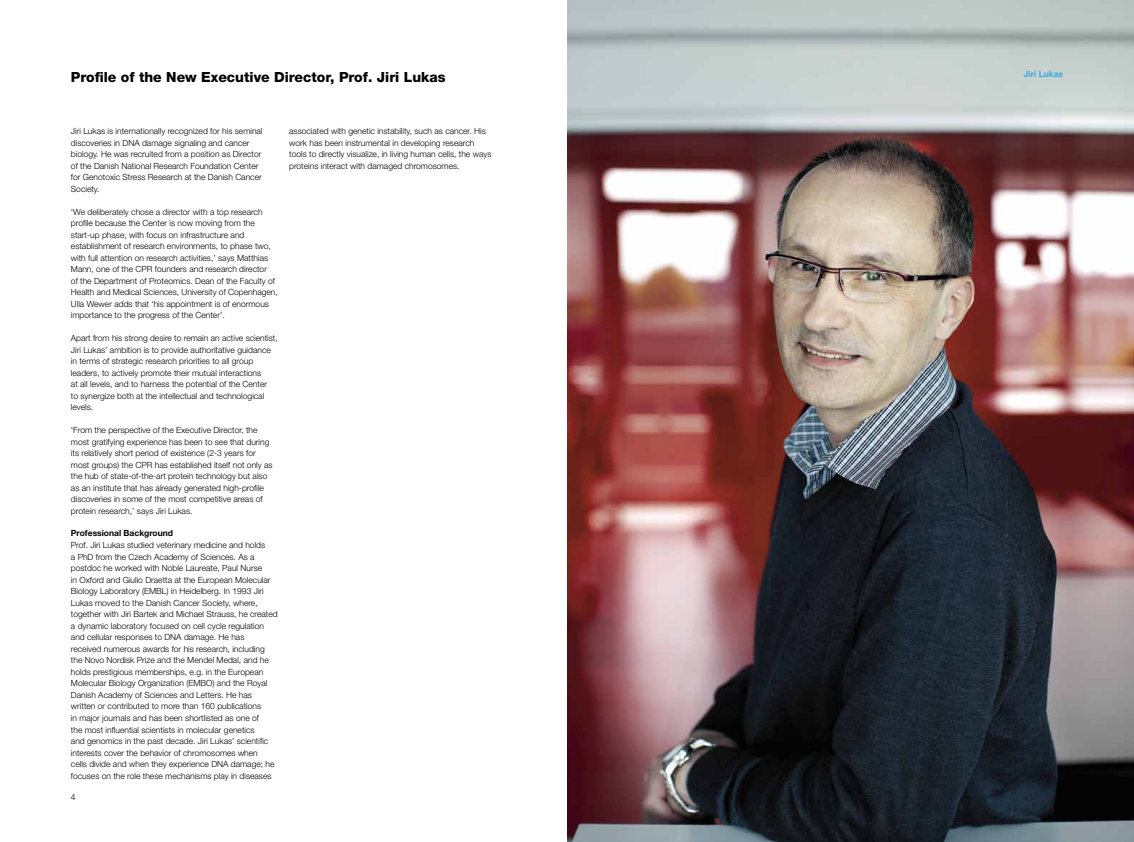
<style>
.page{position:relative;width:1134px;height:842px;background:#fff}
.page>*{position:absolute;margin:0;border:0;box-sizing:border-box;transform-origin:0 0}
.t1{font:800 14px "Helvetica Neue";color:#000}
.t2{font:300 8.5px/11.5px "Helvetica Neue";color:#000}
.t3{font:700 8.5px "Helvetica Neue";color:#000}
.t4{font:700 8.5px "Helvetica Neue";color:#36a7e9}
</style>
<div class="page">
<img style="left:567px;top:0;width:567px;height:842px">
<h1 class="t1" style="left:71px;top:68px;width:376px">Profile of the New Executive Director, Prof. Jiri Lukas</h1>
<p class="t2" style="left:71px;top:125px;width:193px">Jiri Lukas is internationally recognized for his seminal discoveries in DNA damage signaling and cancer biology. He was recruited from a position as Director of the Danish National Research Foundation Center for Genotoxic Stress Research at the Danish Cancer Society.</p>
<p class="t2" style="left:71px;top:206px;width:208px">‘We deliberately chose a director with a top research profile because the Center is now moving from the start-up phase, with focus on infrastructure and establishment of research environments, to phase two, with full attention on research activities,’ says Matthias Mann, one of the CPR founders and research director<br>of the Department of Proteomics. Dean of the Faculty of Health and Medical Sciences, University of Copenhagen, Ulla Wewer adds that ‘his appointment is of enormous importance to the progress of the Center’.</p>
<p class="t2" style="left:71px;top:332px;width:208px">Apart from his strong desire to remain an active scientist, Jiri Lukas’ ambition is to provide authoritative guidance in terms of strategic research priorities to all group leaders, to actively promote their mutual interactions<br>at all levels, and to harness the potential of the Center<br>to synergize both at the intellectual and technological levels.</p>
<p class="t2" style="left:71px;top:424px;width:203px">‘From the perspective of the Executive Director, the most gratifying experience has been to see that during its relatively short period of existence (2-3 years for most groups) the CPR has established itself not only as the hub of state-of-the-art protein technology but also as an institute that has already generated high-profile discoveries in some of the most competitive areas of protein research,’ says Jiri Lukas.</p>
<p class="t3" style="left:71px;top:528px;width:104px">Professional Background</p>
<p class="t2" style="left:71px;top:539px;width:208px">Prof. Jiri Lukas studied veterinary medicine and holds<br>a PhD from the Czech Academy of Sciences. As a postdoc he worked with Noble Laureate, Paul Nurse<br>in Oxford and Giulio Draetta at the European Molecular Biology Laboratory (EMBL) in Heidelberg. In 1993 Jiri Lukas moved to the Danish Cancer Society, where, together with Jiri Bartek and Michael Strauss, he created a dynamic laboratory focused on cell cycle regulation and cellular responses to DNA damage. He has<br>received numerous awards for his research, including the Novo Nordisk Prize and the Mendel Medal, and he holds prestigious memberships, e.g. in the European Molecular Biology Organization (EMBO) and the Royal Danish Academy of Sciences and Letters. He has written or contributed to more than 160 publications<br>in major journals and has been shortlisted as one of<br>the most influential scientists in molecular genetics<br>and genomics in the past decade. Jiri Lukas’ scientific interests cover the behavior of chromosomes when<br>cells divide and when they experience DNA damage; he focuses on the role these mechanisms play in diseases</p>
<p class="t2" style="left:71px;top:791px;width:6px">4</p>
<p class="t2" style="left:289px;top:125px;width:204px">associated with genetic instability, such as cancer. His work has been instrumental in developing research tools to directly visualize, in living human cells, the ways proteins interact with damaged chromosomes.</p>
<p class="t4" style="left:1024px;top:68px;width:41px">Jiri Lukas</p>
</div>
